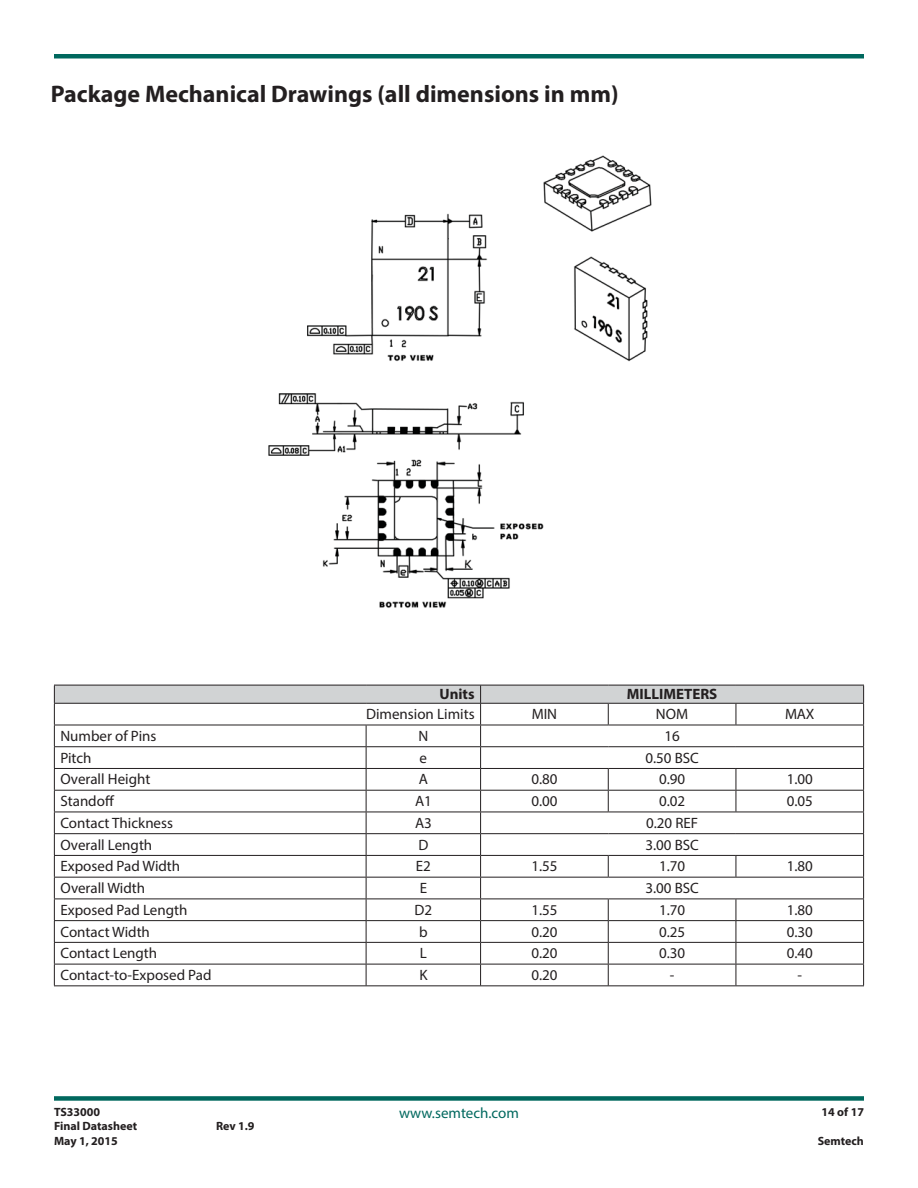
<style>
.page{position:relative;width:918px;height:1188px;background:#fff}
.page>*{position:absolute;margin:0;border:0;box-sizing:border-box;transform-origin:0 0}
.t1{font:700 24px "Myriad Pro";color:#231f20}
.t2{font:15px "Myriad Pro";color:#231f20}
.t3{font:700 15px "Myriad Pro";color:#231f20}
.t4{font:15px "Myriad Pro";color:#00685e}
.t5{font:700 12px/14.4px "Myriad Pro";color:#231f20}
</style>
<div class="page">
<div style="left:54px;top:1096px;width:810px;height:5px;background:#00685e"></div>
<hr style="left:54px;top:54px;width:810px;height:4px;background:#00685e">
<svg style="left:54px;top:685px;width:810px;height:300px"></svg>
<hr style="left:54px;top:985px;width:682px;height:1px;background:#231f20">
<hr style="left:736px;top:985px;width:128px;height:1px;background:#231f20">
<img style="left:268px;top:155px;width:384px;height:453px">
<h1 class="t1" style="left:51px;top:85px;width:569px">Package Mechanical Drawings (all dimensions in mm)</h1>
<p class="t3" style="left:439px;top:689px;width:37px">Units</p>
<p class="t3" style="left:627px;top:689px;width:92px">MILLIMETERS</p>
<p class="t2" style="left:366px;top:708px;width:110px">Dimension Limits</p>
<p class="t2" style="left:532px;top:708px;width:27px">MIN</p>
<p class="t2" style="left:656px;top:708px;width:34px">NOM</p>
<p class="t2" style="left:785px;top:708px;width:31px">MAX</p>
<p class="t2" style="left:60px;top:730px;width:98px">Number of Pins</p>
<p class="t2" style="left:418px;top:730px;width:11px">N</p>
<p class="t2" style="left:664px;top:730px;width:17px">16</p>
<p class="t2" style="left:60px;top:752px;width:33px">Pitch</p>
<p class="t2" style="left:420px;top:752px;width:9px">e</p>
<p class="t2" style="left:645px;top:752px;width:55px">0.50 BSC</p>
<p class="t2" style="left:60px;top:774px;width:91px">Overall Height</p>
<p class="t2" style="left:419px;top:774px;width:11px">A</p>
<p class="t2" style="left:531px;top:774px;width:28px">0.80</p>
<p class="t2" style="left:659px;top:774px;width:28px">0.90</p>
<p class="t2" style="left:787px;top:774px;width:28px">1.00</p>
<p class="t2" style="left:60px;top:795px;width:55px">Standoff</p>
<p class="t2" style="left:415px;top:795px;width:18px">A1</p>
<p class="t2" style="left:531px;top:795px;width:28px">0.00</p>
<p class="t2" style="left:659px;top:795px;width:28px">0.02</p>
<p class="t2" style="left:787px;top:795px;width:28px">0.05</p>
<p class="t2" style="left:60px;top:817px;width:114px">Contact Thickness</p>
<p class="t2" style="left:415px;top:817px;width:18px">A3</p>
<p class="t2" style="left:646px;top:817px;width:54px">0.20 REF</p>
<p class="t2" style="left:60px;top:839px;width:93px">Overall Length</p>
<p class="t2" style="left:418px;top:839px;width:11px">D</p>
<p class="t2" style="left:645px;top:839px;width:55px">3.00 BSC</p>
<p class="t2" style="left:60px;top:861px;width:121px">Exposed Pad Width</p>
<p class="t2" style="left:416px;top:861px;width:17px">E2</p>
<p class="t2" style="left:531px;top:861px;width:28px">1.55</p>
<p class="t2" style="left:659px;top:861px;width:28px">1.70</p>
<p class="t2" style="left:787px;top:861px;width:28px">1.80</p>
<p class="t2" style="left:60px;top:882px;width:86px">Overall Width</p>
<p class="t2" style="left:420px;top:882px;width:9px">E</p>
<p class="t2" style="left:645px;top:882px;width:55px">3.00 BSC</p>
<p class="t2" style="left:60px;top:904px;width:129px">Exposed Pad Length</p>
<p class="t2" style="left:415px;top:904px;width:19px">D2</p>
<p class="t2" style="left:531px;top:904px;width:28px">1.55</p>
<p class="t2" style="left:659px;top:904px;width:28px">1.70</p>
<p class="t2" style="left:787px;top:904px;width:28px">1.80</p>
<p class="t2" style="left:60px;top:926px;width:91px">Contact Width</p>
<p class="t2" style="left:419px;top:926px;width:10px">b</p>
<p class="t2" style="left:531px;top:926px;width:28px">0.20</p>
<p class="t2" style="left:659px;top:926px;width:28px">0.25</p>
<p class="t2" style="left:787px;top:926px;width:28px">0.30</p>
<p class="t2" style="left:60px;top:948px;width:98px">Contact Length</p>
<p class="t2" style="left:420px;top:948px;width:9px">L</p>
<p class="t2" style="left:532px;top:948px;width:28px">0.20</p>
<p class="t2" style="left:659px;top:948px;width:28px">0.30</p>
<p class="t2" style="left:787px;top:948px;width:28px">0.40</p>
<p class="t2" style="left:61px;top:969px;width:153px">Contact-to-Exposed Pad</p>
<p class="t2" style="left:419px;top:969px;width:10px">K</p>
<p class="t2" style="left:532px;top:969px;width:28px">0.20</p>
<p class="t2" style="left:670px;top:969px;width:6px">-</p>
<p class="t2" style="left:798px;top:969px;width:6px">-</p>
<p class="t5" style="left:54px;top:1106px;width:85px">TS33000<br>Final Datasheet</p>
<p class="t5" style="left:54px;top:1134px;width:65px">May 1, 2015</p>
<p class="t5" style="left:216px;top:1120px;width:40px">Rev 1.9</p>
<p class="t4" style="left:399px;top:1108px;width:121px">www.semtech.com</p>
<p class="t5" style="left:821px;top:1106px;width:44px">14 of 17</p>
<p class="t5" style="left:818px;top:1134px;width:48px">Semtech</p>
</div>
